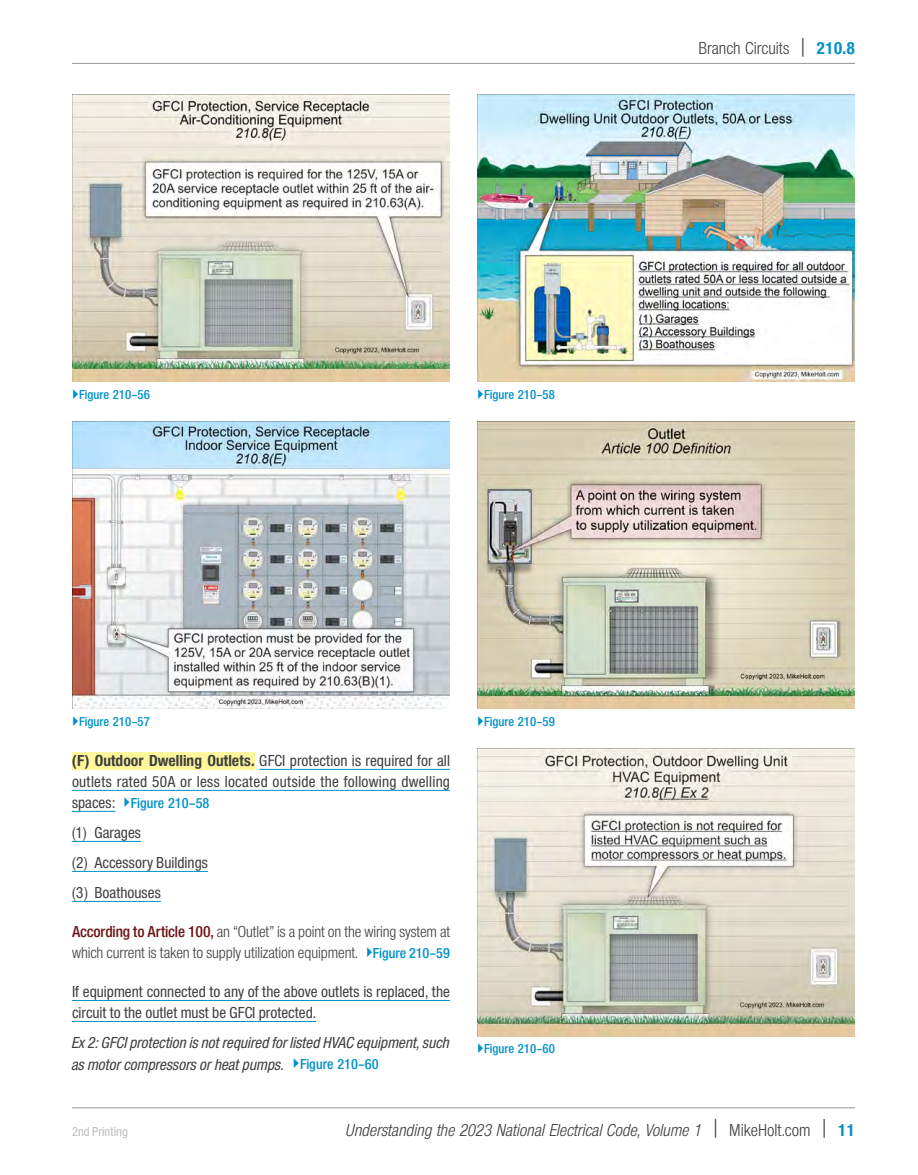
<style>
.page{position:relative;width:918px;height:1175px;background:#fff}
.page>*{position:absolute;margin:0;border:0;box-sizing:border-box;transform-origin:0 0}
.t1{font:italic 18px "Nimbus San Nov Con";color:#3e3e3f}
.t2{font:18px "Nimbus San Nov Con";color:#3e3e3f}
.t3{font:500 16.5px/21px "Nimbus San Nov Con";color:#3e3e3f}
.t4{font:16.5px/21px "Nimbus San Nov Con";letter-spacing:-.005em;color:#3e3e3f}
.t5{font:16.5px/21px "Nimbus San Nov Con Med Ita";color:#3e3e3f}
.t6{font:15px "Nimbus San Nov Con Sem Bol";color:#0092c8}
.t7{font:13.5px "Nimbus San Nov Con Sem Bol";color:#0092c8}
.t8{font:500 13.5px "Nimbus San Nov Con";color:#bcbdc0}
.s1{font-weight:700}
.s2{font-family:"Nimbus San Nov Con";font-weight:500;font-size:16.5px;color:#3e3e3f}
.s3{font-family:"Nimbus San Nov Con Sem Bol";color:#6e1415}
.s4{font-family:"Nimbus San Nov Con Sem Bol";font-size:15px;color:#0092c8}
.s5{font-size:22.5px}
.s6{font-weight:700;color:#0092c8}
.s7{font-style:normal;font-size:22.5px}
.s8{font-style:normal}
.s9{font-weight:700;font-style:normal;color:#0092c8}
</style>
<div class="page">
<hr style="left:72px;top:1107px;width:783px;height:1px;background:#939598">
<hr style="left:72px;top:63px;width:783px;height:1px;background:#939598">
<img style="left:477px;top:94px;width:378px;height:288px">
<img style="left:477px;top:421px;width:378px;height:288px">
<img style="left:477px;top:748px;width:378px;height:288px">
<div style="left:72px;top:752px;width:183px;height:18px;background:#fff79a"></div>
<hr style="left:259px;top:769px;width:191px;height:1px;background:#0092c8">
<hr style="left:72px;top:790px;width:378px;height:1px;background:#0092c8">
<hr style="left:72px;top:811px;width:43px;height:1px;background:#0092c8">
<hr style="left:72px;top:841px;width:69px;height:1px;background:#0092c8">
<hr style="left:72px;top:871px;width:136px;height:1px;background:#0092c8">
<hr style="left:72px;top:901px;width:89px;height:1px;background:#0092c8">
<hr style="left:72px;top:1000px;width:378px;height:1px;background:#0092c8">
<hr style="left:72px;top:1021px;width:244px;height:1px;background:#0092c8">
<img style="left:72px;top:94px;width:378px;height:288px">
<img style="left:72px;top:421px;width:378px;height:288px">
<p class="t7" style="left:79px;top:386px;width:72px">Figure 210–56</p>
<p class="t7" style="left:484px;top:386px;width:72px">Figure 210–58</p>
<p class="t7" style="left:79px;top:713px;width:72px">Figure 210–57</p>
<p class="t3" style="left:72px;top:750px;width:380px"><span class="s1">(F) Outdoor Dwelling Outlets.</span> GFCI protection is required for all outlets rated 50A or less located outside the following dwelling</p>
<p class="t6" style="left:72px;top:794px;width:139px"><span class="s2">spaces:</span> Figure 210–58</p>
<p class="t3" style="left:72px;top:818px;width:137px;line-height:30px">(1) Garages<br>(2) Accessory Buildings (3) Boathouses</p>
<p class="t4" style="left:72px;top:921px;width:380px"><span class="s3">According to Article 100,</span> an “Outlet” is a point on the wiring system at which current is taken to supply utilization equipment. <span class="s4">Figure 210–59</span></p>
<p class="t3" style="left:72px;top:981px;width:380px">If equipment connected to any of the above outlets is replaced, the circuit to the outlet must be GFCI protected.</p>
<p class="t5" style="left:72px;top:1032px;width:380px">Ex 2: GFCI protection is not required for listed HVAC equipment, such as motor compressors or heat pumps. <span class="s4">Figure 210–60</span></p>
<p class="t7" style="left:484px;top:713px;width:72px">Figure 210–59</p>
<p class="t7" style="left:484px;top:1040px;width:72px">Figure 210–60</p>
<p class="t2" style="left:698px;top:38px;width:158px">Branch Circuits <span class="s5">|</span> <span class="s6">210.8</span></p>
<p class="t8" style="left:72px;top:1123px;width:57px">2nd Printing</p>
<p class="t1" style="left:346px;top:1120px;width:510px">Understanding the 2023 National Electrical Code, Volume 1 <span class="s7">|</span> <span class="s8">MikeHolt.com</span> <span class="s7">|</span> <span class="s9">11</span></p>
</div>
